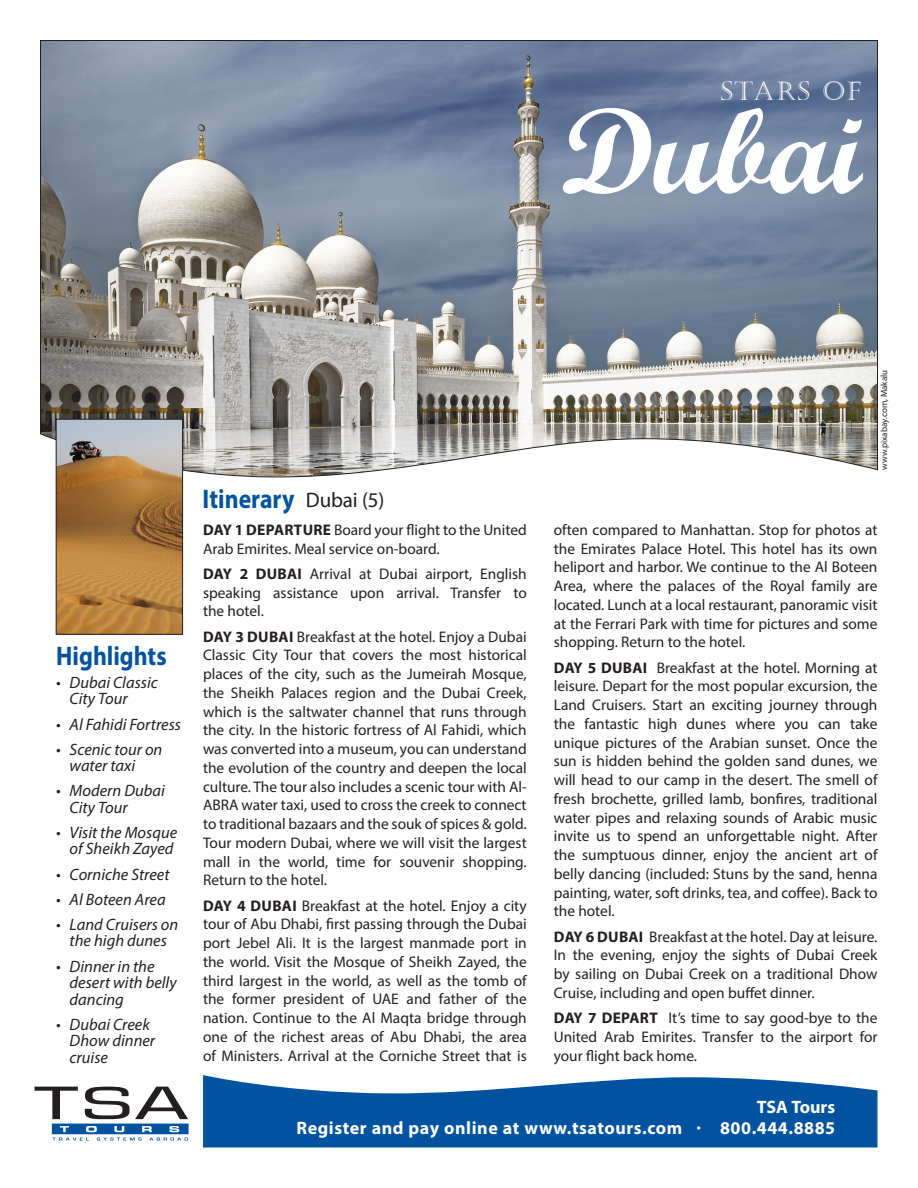
<style>
.page{position:relative;width:918px;height:1188px;background:#fff}
.page>*{position:absolute;margin:0;border:0;box-sizing:border-box;transform-origin:0 0}
.t1{font:121.35px "Script MT Bold";color:#fff}
.SUBHEADS{font:700 27px "Myriad Pro";color:#0153a0;scale:.88 1}
.t2{font:25.95px "Castellar";letter-spacing:.06em;color:#fff}
.Destinations{font:21px "Myriad Pro";letter-spacing:-.01em;color:#231f20}
.t3{font:700 18px/21px "Myriad Pro";letter-spacing:.03em;color:#fff;text-align:right}
.t4{font:italic 16.5px/16.5px "Myriad Pro";color:#231f20}
.BODY{font:15.3px/18.8px "Myriad Pro";color:#231f20;text-align:justify}
.t5{font:9px "Myriad Pro";color:#231f20}
.s1{font-weight:700}
</style>
<div class="page">
<svg style="left:203px;top:1075px;width:675px;height:73px;background:#256bad"></svg>
<div style="left:52px;top:1124px;width:136px;height:10px;background:#0153a0"></div>
<svg style="left:60px;top:1126px;width:9px;height:6px"></svg>
<svg style="left:86px;top:1126px;width:11px;height:6px"></svg>
<svg style="left:114px;top:1126px;width:10px;height:6px"></svg>
<svg style="left:142px;top:1126px;width:10px;height:6px"></svg>
<svg style="left:169px;top:1126px;width:10px;height:6px"></svg>
<svg style="left:53px;top:1138px;width:36px;height:3px"></svg>
<svg style="left:97px;top:1138px;width:45px;height:3px"></svg>
<svg style="left:149px;top:1138px;width:39px;height:3px"></svg>
<svg style="left:35px;top:1087px;width:43px;height:32px"></svg>
<svg style="left:85px;top:1087px;width:103px;height:32px"></svg>
<svg style="left:40px;top:40px;width:838px;height:439px;background:#8f97a2"></svg>
<img style="left:58px;top:421px;width:123px;height:211px">
<div style="left:56px;top:419px;width:127px;height:215px;border:1px solid #231f20"></div>
<p class="t2" style="left:721px;top:76px;width:142px">STARS OF</p>
<p class="t1" style="left:561px;top:77px;width:302px">Dubai</p>
<p class="SUBHEADS" style="left:56px;top:638px;width:127px">Highlights</p>
<p class="t4" style="left:70px;top:674px;width:90px;text-indent:-14px">• Dubai Classic<br>City Tour</p>
<p class="t4" style="left:56px;top:715px;width:126px">• Al Fahidi Fortress</p>
<p class="t4" style="left:70px;top:741px;width:94px;text-indent:-14px">• Scenic tour on water taxi</p>
<p class="t4" style="left:70px;top:782px;width:97px;text-indent:-14px">• Modern Dubai<br>City Tour</p>
<p class="t4" style="left:56px;top:824px;width:123px;text-align:center">• Visit the Mosque of Sheikh Zayed</p>
<p class="t4" style="left:56px;top:866px;width:115px">• Corniche Street</p>
<p class="t4" style="left:56px;top:891px;width:111px">• Al Boteen Area</p>
<p class="t4" style="left:56px;top:916px;width:124px;text-align:center">• Land Cruisers on the high dunes</p>
<p class="t4" style="left:70px;top:957px;width:109px;text-indent:-14px">• Dinner in the desert with belly dancing</p>
<p class="t4" style="left:70px;top:1016px;width:87px;text-indent:-14px">• Dubai Creek<br>Dhow dinner cruise</p>
<p class="SUBHEADS" style="left:203px;top:481px;width:106px">Itinerary</p>
<p class="Destinations" style="left:306px;top:487px;width:80px">Dubai (5)</p>
<p class="BODY" style="left:203px;top:520px;width:325px"><span class="s1">DAY 1 DEPARTURE</span> Board your flight to the United<br>Arab Emirites. Meal service on-board.</p>
<p class="BODY" style="left:203px;top:564px;width:325px"><span class="s1">DAY 2 DUBAI</span> Arrival at Dubai airport, English speaking assistance upon arrival. Transfer to the hotel.</p>
<p class="BODY" style="left:203px;top:627px;width:325px"><span class="s1">DAY 3 DUBAI</span> Breakfast at the hotel. Enjoy a Dubai Classic City Tour that covers the most historical places of the city, such as the Jumeirah Mosque, the Sheikh Palaces region and the Dubai Creek, which is the saltwater channel that runs through the city. In the historic fortress of Al Fahidi, which was converted into a museum, you can understand the evolution of the country and deepen the local culture. The tour also includes a scenic tour with Al-ABRA water taxi, used to cross the creek to connect to traditional bazaars and the souk of spices &amp; gold.<br>Tour modern Dubai, where we will visit the largest mall in the world, time for souvenir shopping.<br>Return to the hotel.</p>
<p class="BODY" style="left:203px;top:896px;width:325px"><span class="s1">DAY 4 DUBAI</span> Breakfast at the hotel. Enjoy a city tour of Abu Dhabi, first passing through the Dubai port Jebel Ali. It is the largest manmade port in the world. Visit the Mosque of Sheikh Zayed, the third largest in the world, as well as the tomb of the former president of UAE and father of the nation. Continue to the Al Maqta bridge through one of the richest areas of Abu Dhabi, the area of Ministers. Arrival at the Corniche Street that is</p>
<p class="t5" style="left:879px;top:470px;width:102px;rotate:-90deg">www.pixabay.com, Makalu</p>
<p class="BODY" style="left:554px;top:520px;width:325px">often compared to Manhattan. Stop for photos at the Emirates Palace Hotel. This hotel has its own heliport and harbor. We continue to the Al Boteen Area, where the palaces of the Royal family are located. Lunch at a local restaurant, panoramic visit at the Ferrari Park with time for pictures and some shopping. Return to the hotel.</p>
<p class="BODY" style="left:554px;top:658px;width:325px"><span class="s1">DAY 5 DUBAI</span> Breakfast at the hotel. Morning at leisure. Depart for the most popular excursion, the Land Cruisers. Start an exciting journey through the fantastic high dunes where you can take unique pictures of the Arabian sunset. Once the sun is hidden behind the golden sand dunes, we will head to our camp in the desert. The smell of fresh brochette, grilled lamb, bonfires, traditional water pipes and relaxing sounds of Arabic music invite us to spend an unforgettable night. After the sumptuous dinner, enjoy the ancient art of belly dancing (included: Stuns by the sand, henna painting, water, soft drinks, tea, and coffee). Back to the hotel.</p>
<p class="BODY" style="left:554px;top:927px;width:325px"><span class="s1">DAY 6 DUBAI</span> Breakfast at the hotel. Day at leisure.<br>In the evening, enjoy the sights of Dubai Creek by sailing on Dubai Creek on a traditional Dhow Cruise, including and open buffet dinner.</p>
<p class="BODY" style="left:554px;top:1008px;width:325px"><span class="s1">DAY 7 DEPART</span> It’s time to say good-bye to the United Arab Emirites. Transfer to the airport for your flight back home.</p>
<p class="t3" style="left:297px;top:1096px;width:540px">TSA Tours<br>Register and pay online at www.tsatours.com · 800.444.8885</p>
</div>
